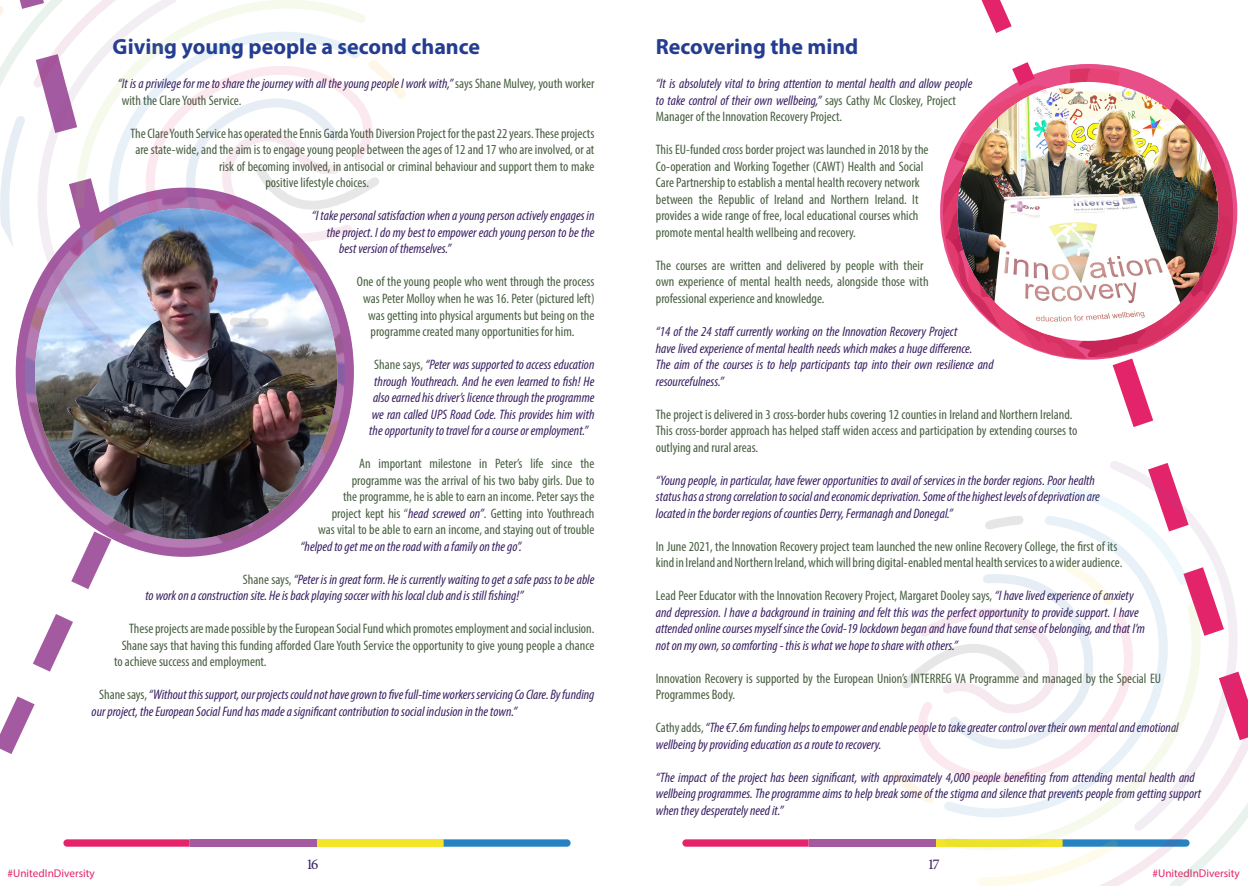
<style>
.page{position:relative;width:1248px;height:886px;background:#fff}
.page>*{position:absolute;margin:0;border:0;box-sizing:border-box;transform-origin:0 0}
.Heading{font:700 22px "Myriad Pro";color:#243d91}
.t1{font:15px "Minion Pro";color:#381f61}
.t2{font:italic condensed 13.75px/16.5px "Myriad Pro";color:#381f61}
.t3{font:condensed 13.75px/16.5px "Myriad Pro";color:#485f41}
.t4{font:11.25px "Myriad Pro";color:#e3246b}
.s1{font-style:normal;color:#485f41}
.s2{font-style:italic;color:#381f61}
</style>
<div class="page">
<svg style="left:682px;top:839px;width:126px;height:8px"></svg>
<div style="left:808px;top:839px;width:127px;height:8px;background:#a45aa0"></div>
<svg style="left:128px;top:839px;width:62px;height:8px"></svg>
<div style="left:190px;top:839px;width:127px;height:8px;background:#a45aa0"></div>
<div style="left:317px;top:839px;width:126px;height:8px;background:#f4e52b"></div>
<svg style="left:443px;top:839px;width:127px;height:8px"></svg>
<img style="left:35px;top:389px;width:302px;height:150px">
<svg style="left:0;top:510px;width:128px;height:337px"></svg>
<svg style="left:0;top:0;width:406px;height:389px"></svg>
<svg style="left:132px;top:65px;width:259px;height:251px"></svg>
<svg style="left:981px;top:0;width:122px;height:88px"></svg>
<svg style="left:944px;top:68px;width:288px;height:287px;background:#e15683"></svg>
<div style="left:940px;top:64px;width:297px;height:296px;border:9px solid #e3246b;border-radius:50%"></div>
<img style="left:957px;top:88px;width:261px;height:246px">
<svg style="left:1096px;top:336px;width:73px;height:91px"></svg>
<svg style="left:903px;top:461px;width:344px;height:425px"></svg>
<svg style="left:892px;top:523px;width:256px;height:263px"></svg>
<p class="Heading" style="left:113px;top:33px;width:369px">Giving young people a second chance</p>
<p class="t2" style="left:118px;top:75px;width:478px">“It is a privilege for me to share the journey with all the young people I work with,” <span class="s1">says Shane Mulvey, youth worker with the Clare Youth Service.</span></p>
<p class="t3" style="left:130px;top:125px;width:465px">The Clare Youth Service has operated the Ennis Garda Youth Diversion Project for the past 22 years. These projects</p>
<p class="t3" style="left:135px;top:141px;width:460px">are state-wide, and the aim is to engage young people between the ages of 12 and 17 who are involved, or at</p>
<p class="t3" style="left:219px;top:158px;width:376px">risk of becoming involved, in antisocial or criminal behaviour and support them to make</p>
<p class="t3" style="left:265px;top:174px;width:105px">positive lifestyle choices.</p>
<p class="t2" style="left:312px;top:207px;width:284px">“I take personal satisfaction when a young person actively engages in</p>
<p class="t2" style="left:327px;top:224px;width:269px">the project. I do my best to empower each young person to be the</p>
<p class="t2" style="left:339px;top:240px;width:113px">best version of themselves.”</p>
<p class="t3" style="left:357px;top:273px;width:239px">One of the young people who went through the process</p>
<p class="t3" style="left:363px;top:290px;width:233px">was Peter Molloy when he was 16. Peter (pictured left)</p>
<p class="t3" style="left:368px;top:306px;width:228px">was getting into physical arguments but being on the</p>
<p class="t3" style="left:370px;top:323px;width:205px">programme created many opportunities for him.</p>
<p class="t2" style="left:369px;top:356px;width:227px;text-align:center"><span class="s1">Shane says,</span> “Peter was supported to access education through Youthreach. And he even learned to fish! He also earned his driver’s licence through the programme we ran called UPS Road Code. This provides him with the opportunity to travel for a course or employment.”</p>
<p class="t3" style="left:359px;top:455px;width:236px">An important milestone in Peter’s life since the</p>
<p class="t3" style="left:352px;top:471px;width:244px">programme was the arrival of his two baby girls. Due to</p>
<p class="t3" style="left:343px;top:488px;width:253px">the programme, he is able to earn an income. Peter says the</p>
<p class="t3" style="left:332px;top:504px;width:264px">project kept his “<span class="s2">head screwed on”</span>. Getting into Youthreach</p>
<p class="t3" style="left:318px;top:521px;width:278px">was vital to be able to earn an income, and staying out of trouble</p>
<p class="t2" style="left:300px;top:537px;width:223px">“helped to get me on the road with a family on the go”.</p>
<p class="t2" style="left:145px;top:570px;width:450px;text-indent:98px"><span class="s1">Shane says,</span> “Peter is in great form. He is currently waiting to get a safe pass to be able to work on a construction site. He is back playing soccer with his local club and is still fishing!”</p>
<p class="t3" style="left:129px;top:620px;width:467px">These projects are made possible by the European Social Fund which promotes employment and social inclusion.</p>
<p class="t3" style="left:122px;top:636px;width:474px">Shane says that having this funding afforded Clare Youth Service the opportunity to give young people a chance</p>
<p class="t3" style="left:114px;top:653px;width:154px">to achieve success and employment.</p>
<p class="t2" style="left:92px;top:686px;width:504px;text-indent:8px"><span class="s1">Shane says,</span> “Without this support, our projects could not have grown to five full-time workers servicing Co Clare. By funding our project, the European Social Fund has made a significant contribution to social inclusion in the town.”</p>
<p class="Heading" style="left:656px;top:33px;width:204px">Recovering the mind</p>
<p class="t2" style="left:656px;top:75px;width:318px">“It is absolutely vital to bring attention to mental health and allow people to take control of their own wellbeing,” <span class="s1">says Cathy Mc Closkey, Project<br>Manager of the Innovation Recovery Project.</span></p>
<p class="t3" style="left:656px;top:141px;width:274px">This EU-funded cross border project was launched in 2018 by the Co-operation and Working Together (CAWT) Health and Social Care Partnership to establish a mental health recovery network between the Republic of Ireland and Northern Ireland. It provides a wide range of free, local educational courses which promote mental health wellbeing and recovery.</p>
<p class="t3" style="left:656px;top:257px;width:274px">The courses are written and delivered by people with their own experience of mental health needs, alongside those with professional experience and knowledge.</p>
<p class="t2" style="left:656px;top:323px;width:339px">“14 of the 24 staff currently working on the Innovation Recovery Project<br>have lived experience of mental health needs which makes a huge difference.<br>The aim of the courses is to help participants tap into their own resilience and resourcefulness.”</p>
<p class="t3" style="left:656px;top:405px;width:423px">The project is delivered in 3 cross-border hubs covering 12 counties in Ireland and Northern Ireland.<br>This cross-border approach has helped staff widen access and participation by extending courses to outlying and rural areas.</p>
<p class="t2" style="left:656px;top:471px;width:445px">“Young people, in particular, have fewer opportunities to avail of services in the border regions. Poor health status has a strong correlation to social and economic deprivation. Some of the highest levels of deprivation are located in the border regions of counties Derry, Fermanagh and Donegal.”</p>
<p class="t3" style="left:656px;top:537px;width:468px">In June 2021, the Innovation Recovery project team launched the new online Recovery College, the first of its kind in Ireland and Northern Ireland, which will bring digital-enabled mental health services to a wider audience.</p>
<p class="t2" style="left:656px;top:587px;width:490px"><span class="s1">Lead Peer Educator with the Innovation Recovery Project, Margaret Dooley says,</span> “I have lived experience of anxiety and depression. I have a background in training and felt this was the perfect opportunity to provide support. I have attended online courses myself since the Covid-19 lockdown began and have found that sense of belonging, and that I’m not on my own, so comforting - this is what we hope to share with others.”</p>
<p class="t3" style="left:656px;top:669px;width:506px">Innovation Recovery is supported by the European Union’s INTERREG VA Programme and managed by the Special EU<br>Programmes Body.</p>
<p class="t2" style="left:656px;top:719px;width:524px"><span class="s1">Cathy adds,</span> “The €7.6m funding helps to empower and enable people to take greater control over their own mental and emotional wellbeing by providing education as a route to recovery.</p>
<p class="t2" style="left:656px;top:768px;width:546px">“The impact of the project has been significant, with approximately 4,000 people benefiting from attending mental health and wellbeing programmes. The programme aims to help break some of the stigma and silence that prevents people from getting support when they desperately need it.”</p>
<p class="t1" style="left:306px;top:854px;width:14px">16</p>
<p class="t1" style="left:927px;top:854px;width:14px">17</p>
<p class="t4" style="left:8px;top:866px;width:89px">#UnitedInDiversity</p>
<p class="t4" style="left:1152px;top:866px;width:89px">#UnitedInDiversity</p>
</div>
